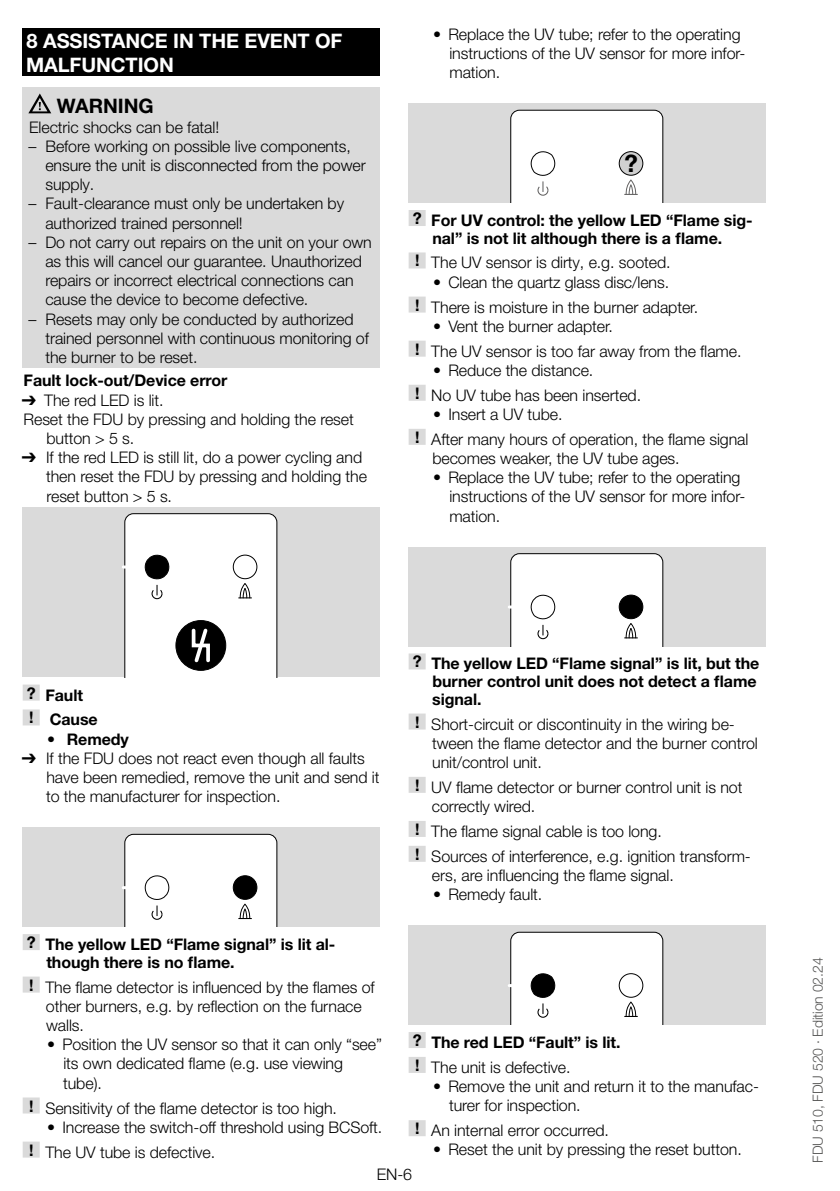
<style>
.page{position:relative;width:840px;height:1191px;background:#fff}
.page>*{position:absolute;margin:0;border:0;box-sizing:border-box;transform-origin:0 0}
.t1{font:700 24px "Helvetica Neue LT Pro";color:#000}
.t2{font:700 20px "Helvetica Neue LT Pro";letter-spacing:-.005em;color:#fff}
.t3{font:700 20px "Helvetica Neue LT Pro";letter-spacing:-.005em;color:#000}
.t4{font:300 16px/19.2px "Helvetica Neue LT Pro";letter-spacing:-.005em;color:#000}
.t5{font:700 16px/17.6px "Helvetica Neue LT Pro";letter-spacing:-.005em;color:#000}
.t6{font:300 14px "Helvetica Neue LT Pro";letter-spacing:-.005em;color:#575756}
.s1{font-family:"Arial Unicode MS";font-weight:400}
.s2{font-weight:700}
.s3{font-weight:300}
</style>
<div class="page">
<div style="left:23px;top:28px;width:357px;height:48px;background:#000"></div>
<div style="left:23px;top:88px;width:357px;height:31px;background:#dadada"></div>
<div style="left:23px;top:115px;width:357px;height:22px;background:#dadada"></div>
<div style="left:23px;top:135px;width:357px;height:60px;background:#dadada"></div>
<div style="left:23px;top:192px;width:357px;height:41px;background:#dadada"></div>
<div style="left:23px;top:231px;width:357px;height:79px;background:#dadada"></div>
<div style="left:23px;top:307px;width:357px;height:60px;background:#dadada"></div>
<div style="left:23px;top:684px;width:17px;height:16px;background:#dadada"></div>
<div style="left:23px;top:709px;width:17px;height:16px;background:#dadada"></div>
<div style="left:23px;top:934px;width:17px;height:16px;background:#dadada"></div>
<div style="left:23px;top:976px;width:17px;height:16px;background:#dadada"></div>
<div style="left:23px;top:1097px;width:17px;height:16px;background:#dadada"></div>
<div style="left:23px;top:1141px;width:17px;height:16px;background:#dadada"></div>
<svg style="left:28px;top:93px;width:23px;height:20px"></svg>
<div style="left:23px;top:507px;width:357px;height:170px;background:#dadada"></div>
<hr style="left:123px;top:565px;width:27px;height:3px;background:#fff">
<svg style="left:124px;top:513px;width:153px;height:164px;background:#e1e1e1"></svg>
<div style="left:233px;top:555px;width:24px;height:24px;background:#fff;border-radius:50%"></div>
<div style="left:233px;top:554px;width:24px;height:25px;border:1px solid #000;border-radius:50%"></div>
<div style="left:23px;top:827px;width:357px;height:99px;background:#dadada"></div>
<hr style="left:123px;top:886px;width:27px;height:3px;background:#fff">
<div style="left:124px;top:834px;width:153px;height:92px;background:#fff"></div>
<div style="left:233px;top:875px;width:24px;height:24px;background:#000;border-radius:50%"></div>
<div style="left:233px;top:875px;width:24px;height:25px;border:1px solid #000;border-radius:50%"></div>
<div style="left:408px;top:210px;width:17px;height:16px;background:#dadada"></div>
<div style="left:408px;top:252px;width:17px;height:16px;background:#dadada"></div>
<div style="left:408px;top:296px;width:17px;height:16px;background:#dadada"></div>
<div style="left:408px;top:341px;width:17px;height:16px;background:#dadada"></div>
<div style="left:408px;top:385px;width:17px;height:16px;background:#dadada"></div>
<div style="left:408px;top:429px;width:17px;height:16px;background:#dadada"></div>
<div style="left:408px;top:653px;width:17px;height:16px;background:#dadada"></div>
<div style="left:408px;top:713px;width:17px;height:16px;background:#dadada"></div>
<div style="left:408px;top:777px;width:17px;height:16px;background:#dadada"></div>
<div style="left:408px;top:821px;width:17px;height:16px;background:#dadada"></div>
<div style="left:408px;top:845px;width:17px;height:16px;background:#dadada"></div>
<div style="left:408px;top:1032px;width:17px;height:16px;background:#dadada"></div>
<div style="left:408px;top:1057px;width:17px;height:16px;background:#dadada"></div>
<div style="left:408px;top:1120px;width:17px;height:16px;background:#dadada"></div>
<div style="left:408px;top:103px;width:357px;height:100px;background:#dadada"></div>
<div style="left:510px;top:110px;width:153px;height:93px;background:#fff"></div>
<div style="left:619px;top:152px;width:23px;height:23px;background:#d0d0d0;border-radius:50%"></div>
<div style="left:618px;top:151px;width:25px;height:25px;border:1px solid #000;border-radius:50%"></div>
<div style="left:408px;top:547px;width:357px;height:99px;background:#dadada"></div>
<hr style="left:509px;top:605px;width:27px;height:3px;background:#fff">
<svg style="left:510px;top:553px;width:153px;height:93px;background:#f5f5f5"></svg>
<div style="left:619px;top:595px;width:23px;height:23px;background:#000;border-radius:50%"></div>
<div style="left:618px;top:594px;width:25px;height:25px;border:1px solid #000;border-radius:50%"></div>
<div style="left:408px;top:925px;width:357px;height:99px;background:#dadada"></div>
<hr style="left:509px;top:984px;width:27px;height:3px;background:#fff">
<svg style="left:510px;top:931px;width:153px;height:93px;background:#ececec"></svg>
<div style="left:619px;top:973px;width:23px;height:24px;background:#fff;border-radius:50%"></div>
<div style="left:618px;top:973px;width:25px;height:24px;border:1px solid #000;border-radius:50%"></div>
<p class="t2" style="left:27px;top:28px;width:257px">8 ASSISTANCE IN THE EVENT</p>
<p class="t2" style="left:315px;top:28px;width:29px">OF</p>
<p class="t2" style="left:26px;top:52px;width:133px">MALFUNCTION</p>
<p class="t3" style="left:57px;top:94px;width:98px">WARNING</p>
<p class="t4" style="left:29px;top:117px;width:191px">Electric shocks can be fatal!</p>
<p class="t4" style="left:45px;top:136px;width:322px;text-indent:-17px">– Before working on possible live components, ensure the unit is disconnected from the power supply.</p>
<p class="t4" style="left:45px;top:194px;width:300px;text-indent:-17px">– Fault-clearance must only be undertaken by authorized trained personnel!</p>
<p class="t4" style="left:45px;top:232px;width:328px;text-indent:-17px">– Do not carry out repairs on the unit on your own as this will cancel our guarantee. Unauthorized repairs or incorrect electrical connections can cause the device to become defective.</p>
<p class="t4" style="left:45px;top:309px;width:325px;text-indent:-17px">– Resets may only be conducted by authorized trained personnel with continuous monitoring of the burner to be reset.</p>
<p class="t5" style="left:24px;top:371px;width:205px">Fault lock-out/Device error</p>
<p class="t4" style="left:22px;top:390px;width:143px"><span class="s1">➔</span> The red LED is lit.</p>
<p class="t4" style="left:24px;top:409px;width:332px">Reset the FDU by pressing and holding the reset</p>
<p class="t4" style="left:46px;top:428px;width:89px">button &gt; 5 s.</p>
<p class="t4" style="left:46px;top:447px;width:322px;text-indent:-24px"><span class="s1">➔</span> If the red LED is still lit, do a power cycling and then reset the FDU by pressing and holding the reset button &gt; 5 s.</p>
<p class="t4" style="left:449px;top:24px;width:297px;text-indent:-16px">• Replace the UV tube; refer to the operating instructions of the UV sensor for more infor&shy;mation.</p>
<h1 class="t1" style="left:624px;top:149px;width:15px">?</h1>
<p class="t5" style="left:432px;top:211px;width:321px;text-indent:-20px">? For UV control: the yellow LED “Flame sig&shy;nal” is not lit although there is a flame.</p>
<p class="t4" style="left:415px;top:253px;width:257px"><span class="s2">!</span> The UV sensor is dirty, e.g. sooted.</p>
<p class="t4" style="left:415px;top:269px;width:284px;line-height:24.8px;text-indent:18px">• Clean the quartz glass disc/lens.<br><span class="s2">!</span> There is moisture in the burner adapter.</p>
<p class="t4" style="left:415px;top:313px;width:328px;line-height:24.8px;text-indent:18px">• Vent the burner adapter.<br><span class="s2">!</span> The UV sensor is too far away from the flame.</p>
<p class="t4" style="left:415px;top:357px;width:227px;line-height:24.8px;text-indent:18px">• Reduce the distance.<br><span class="s2">!</span> No UV tube has been inserted.</p>
<p class="t4" style="left:415px;top:401px;width:335px;line-height:24.8px;text-indent:18px">• Insert a UV tube.<br><span class="s2">!</span> After many hours of operation, the flame signal</p>
<p class="t4" style="left:432px;top:448px;width:249px">becomes weaker, the UV tube ages.</p>
<p class="t4" style="left:449px;top:467px;width:297px;text-indent:-16px">• Replace the UV tube; refer to the operating instructions of the UV sensor for more infor&shy;mation.</p>
<p class="t5" style="left:27px;top:682px;width:72px;line-height:24.8px">? Fault<br>! Cause</p>
<p class="t5" style="left:47px;top:730px;width:83px"><span class="s3">•</span> Remedy</p>
<p class="t4" style="left:46px;top:748px;width:335px;text-indent:-24px"><span class="s1">➔</span> If the FDU does not react even though all faults have been remedied, remove the unit and send it to the manufacturer for inspection.</p>
<p class="t5" style="left:46px;top:935px;width:290px;text-indent:-20px">? The yellow LED “Flame signal” is lit al&shy;though there is no flame.</p>
<p class="t4" style="left:46px;top:977px;width:330px;text-indent:-17px"><span class="s2">!</span> The flame detector is influenced by the flames of other burners, e.g. by reflection on the furnace walls.</p>
<p class="t4" style="left:63px;top:1034px;width:320px;text-indent:-16px">• Position the UV sensor so that it can only “see” its own dedicated flame (e.g. use viewing tube).</p>
<p class="t4" style="left:29px;top:1097px;width:309px"><span class="s2">!</span> Sensitivity of the flame detector is too high.</p>
<p class="t4" style="left:29px;top:1114px;width:354px;line-height:24.8px;text-indent:18px">• Increase the switch-off threshold using BCSoft. <span class="s2">!</span> The UV tube is defective.</p>
<p class="t5" style="left:432px;top:654px;width:328px;text-indent:-19px">? The yellow LED “Flame signal” is lit, but the burner control unit does not detect a flame signal.</p>
<p class="t4" style="left:432px;top:714px;width:327px;text-indent:-17px"><span class="s2">!</span> Short-circuit or discontinuity in the wiring be&shy;tween the flame detector and the burner control unit/control unit.</p>
<p class="t4" style="left:431px;top:777px;width:312px;text-indent:-17px"><span class="s2">!</span> UV flame detector or burner control unit is not correctly wired.</p>
<p class="t4" style="left:415px;top:818px;width:337px;line-height:24.8px"><span class="s2">!</span> The flame signal cable is too long.<br><span class="s2">!</span> Sources of interference, e.g. ignition transform-</p>
<p class="t4" style="left:431px;top:865px;width:243px">ers, are influencing the flame signal.</p>
<p class="t4" style="left:433px;top:884px;width:111px">• Remedy fault.</p>
<p class="t5" style="left:412px;top:1029px;width:209px;line-height:24.8px">? The red LED “Fault” is lit. ! <span class="s3">The unit is defective.</span></p>
<p class="t4" style="left:449px;top:1076px;width:311px;text-indent:-16px">• Remove the unit and return it to the manufac&shy;turer for inspection.</p>
<p class="t4" style="left:415px;top:1120px;width:195px"><span class="s2">!</span> An internal error occurred.</p>
<p class="t4" style="left:433px;top:1139px;width:310px">• Reset the unit by pressing the reset button.</p>
<p class="t4" style="left:376px;top:1164px;width:37px">EN-6</p>
<p class="t6" style="left:809px;top:1162px;width:207px;rotate:-90deg">FDU 510, FDU 520 · Edition 02.24</p>
</div>
